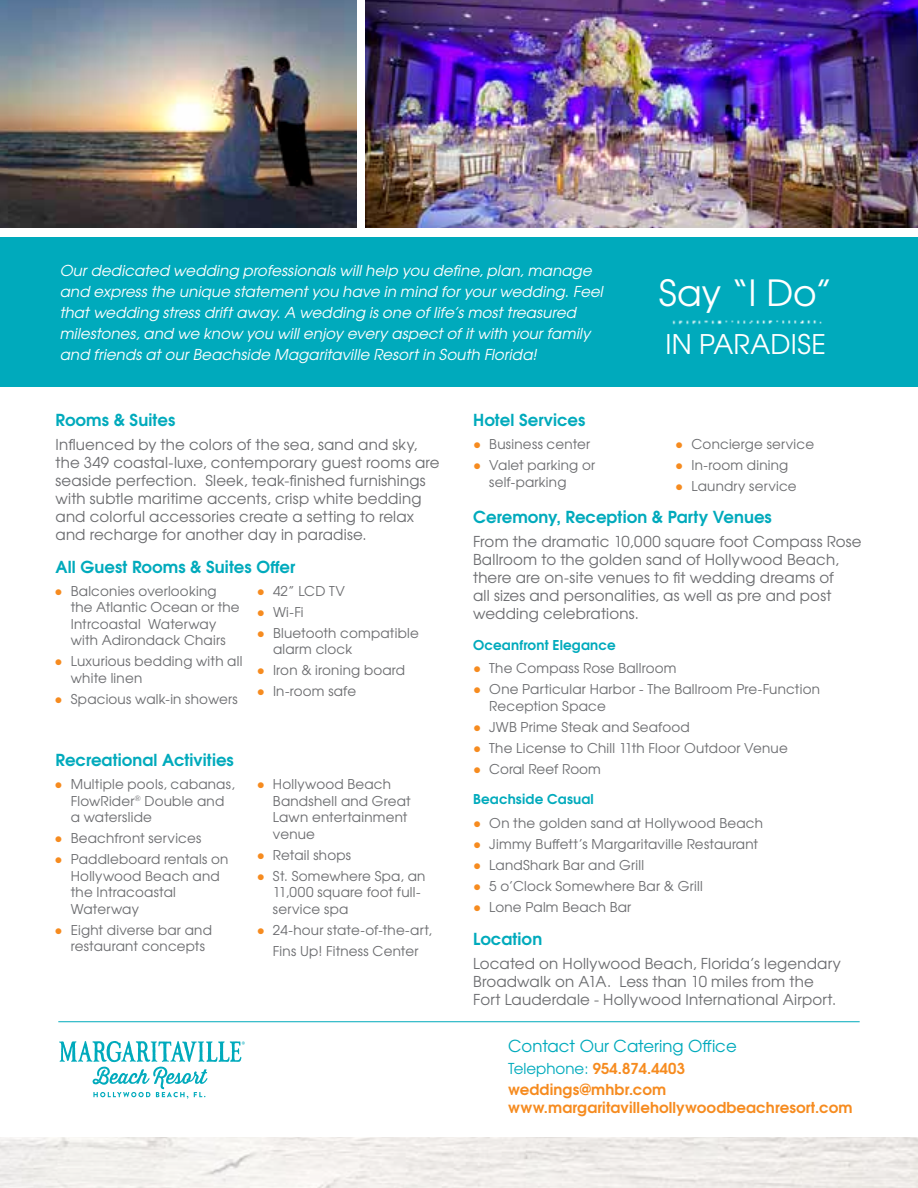
<style>
.page{position:relative;width:918px;height:1188px;background:#fff}
.page>*{position:absolute;margin:0;border:0;box-sizing:border-box;transform-origin:0 0}
.t1{font:36px "Te X Gyre Adventor";color:#fff}
.t2{font:27px "Te X Gyre Adventor";letter-spacing:.01em;color:#fff}
.t3{font:700 16.5px "Te X Gyre Adventor";letter-spacing:.005em;color:#00aabc}
.t4{font:16.5px "Te X Gyre Adventor";color:#00aabc}
.t5{font:15px/18px "Te X Gyre Adventor";letter-spacing:.01em;color:#6c6d70}
.t6{font:italic 15px/21px "Te X Gyre Adventor";letter-spacing:.005em;color:#fff}
.t7{font:700 15px/21.8px "Te X Gyre Adventor";letter-spacing:.01em;color:#f68b1f}
.t8{font:13.5px/16.5px "Te X Gyre Adventor";letter-spacing:.015em;color:#6c6d70}
.t9{font:700 13.5px "Te X Gyre Adventor";letter-spacing:.015em;color:#00aabc}
.s1{font-family:"Arial";color:#f68b1f}
.s2{font-weight:400;color:#00aabc}
</style>
<div class="page">
<div style="left:0;top:237px;width:918px;height:150px;background:#00aabc"></div>
<img style="left:672px;top:320px;width:149px;height:5px">
<svg style="left:59px;top:1041px;width:186px;height:58px"></svg>
<hr style="left:58px;top:1021px;width:802px;height:1px;background:#00aabc">
<img style="left:366px;top:0;width:552px;height:228px">
<img style="left:0;top:0;width:356px;height:228px">
<p class="t6" style="left:60px;top:259px;width:545px">Our dedicated wedding professionals will help you define, plan, manage and express the unique statement you have in mind for your wedding. Feel that wedding stress drift away. A wedding is one of life’s most treasured milestones, and we know you will enjoy every aspect of it with your family and friends at our Beachside Magaritaville Resort in South Florida!</p>
<h1 class="t1" style="left:659px;top:264px;width:175px">Say “I Do”</h1>
<h2 class="t2" style="left:666px;top:323px;width:162px">IN PARADISE</h2>
<p class="t3" style="left:56px;top:405px;width:121px">Rooms &amp; Suites</p>
<p class="t5" style="left:56px;top:434px;width:386px">Influenced by the colors of the sea, sand and sky, the 349 coastal-luxe, contemporary guest rooms are seaside perfection. Sleek, teak-finished furnishings with subtle maritime accents, crisp white bedding and colorful accessories create a setting to relax and recharge for another day in paradise.</p>
<p class="t3" style="left:56px;top:552px;width:242px">All Guest Rooms &amp; Suites Offer</p>
<p class="t8" style="left:71px;top:582px;width:170px;text-indent:-16px"><span class="s1">●</span> Balconies overlooking the Atlantic Ocean or the<br>Intrcoastal Waterway with Adirondack Chairs</p>
<p class="t8" style="left:71px;top:652px;width:173px;text-indent:-16px"><span class="s1">●</span> Luxurious bedding with all white linen</p>
<p class="t8" style="left:55px;top:690px;width:185px"><span class="s1">●</span> Spacious walk-in showers</p>
<p class="t8" style="left:257px;top:582px;width:90px"><span class="s1">●</span> 42” LCD TV</p>
<p class="t8" style="left:257px;top:603px;width:48px"><span class="s1">●</span> Wi-Fi</p>
<p class="t8" style="left:273px;top:624px;width:147px;text-indent:-16px"><span class="s1">●</span> Bluetooth compatible alarm clock</p>
<p class="t8" style="left:257px;top:661px;width:150px"><span class="s1">●</span> Iron &amp; ironing board</p>
<p class="t8" style="left:257px;top:682px;width:101px"><span class="s1">●</span> In-room safe</p>
<p class="t3" style="left:56px;top:746px;width:180px">Recreational Activities</p>
<p class="t8" style="left:71px;top:775px;width:165px;text-indent:-16px"><span class="s1">●</span> Multiple pools, cabanas,<br>FlowRider<sup>®</sup> Double and a waterslide</p>
<p class="t8" style="left:55px;top:829px;width:148px"><span class="s1">●</span> Beachfront services</p>
<p class="t8" style="left:71px;top:850px;width:159px;text-indent:-16px"><span class="s1">●</span> Paddleboard rentals on<br>Hollywood Beach and the Intracoastal<br>Waterway</p>
<p class="t8" style="left:71px;top:921px;width:143px;text-indent:-16px"><span class="s1">●</span> Eight diverse bar and restaurant concepts</p>
<p class="t8" style="left:273px;top:775px;width:139px;text-indent:-16px"><span class="s1">●</span> Hollywood Beach<br>Bandshell and Great<br>Lawn entertainment venue</p>
<p class="t8" style="left:257px;top:846px;width:96px"><span class="s1">●</span> Retail shops</p>
<p class="t8" style="left:273px;top:867px;width:154px;text-indent:-16px"><span class="s1">●</span> St. Somewhere Spa, an<br>11,000 square foot full&shy;service spa</p>
<p class="t8" style="left:257px;top:919px;width:177px;line-height:21px;text-align:center"><span class="s1">●</span> 24-hour state-of-the-art,<br>Fins Up! Fitness Center</p>
<p class="t3" style="left:473px;top:405px;width:114px">Hotel Services</p>
<p class="t8" style="left:473px;top:435px;width:119px"><span class="s1">●</span> Business center</p>
<p class="t8" style="left:489px;top:456px;width:107px;text-indent:-16px"><span class="s1">●</span> Valet parking or self-parking</p>
<p class="t8" style="left:675px;top:435px;width:140px"><span class="s1">●</span> Concierge service</p>
<p class="t8" style="left:675px;top:456px;width:115px"><span class="s1">●</span> In-room dining</p>
<p class="t8" style="left:675px;top:477px;width:123px"><span class="s1">●</span> Laundry service</p>
<p class="t3" style="left:473px;top:503px;width:300px">Ceremony, Reception &amp; Party Venues</p>
<p class="t5" style="left:473px;top:532px;width:390px">From the dramatic 10,000 square foot Compass Rose Ballroom to the golden sand of Hollywood Beach, there are on-site venues to fit wedding dreams of<br>all sizes and personalities, as well as pre and post wedding celebrations.</p>
<p class="t9" style="left:473px;top:633px;width:144px">Oceanfront Elegance</p>
<p class="t8" style="left:473px;top:659px;width:205px"><span class="s1">●</span> The Compass Rose Ballroom</p>
<p class="t8" style="left:489px;top:680px;width:332px;text-indent:-16px"><span class="s1">●</span> One Particular Harbor - The Ballroom Pre-Function<br>Reception Space</p>
<p class="t8" style="left:473px;top:718px;width:218px"><span class="s1">●</span> JWB Prime Steak and Seafood</p>
<p class="t8" style="left:473px;top:739px;width:316px"><span class="s1">●</span> The License to Chill 11th Floor Outdoor Venue</p>
<p class="t8" style="left:473px;top:760px;width:129px"><span class="s1">●</span> Coral Reef Room</p>
<p class="t9" style="left:473px;top:788px;width:122px">Beachside Casual</p>
<p class="t8" style="left:473px;top:814px;width:291px"><span class="s1">●</span> On the golden sand at Hollywood Beach</p>
<p class="t8" style="left:473px;top:835px;width:287px"><span class="s1">●</span> Jimmy Buffett’s Margaritaville Restaurant</p>
<p class="t8" style="left:473px;top:856px;width:173px"><span class="s1">●</span> LandShark Bar and Grill</p>
<p class="t8" style="left:473px;top:877px;width:231px"><span class="s1">●</span> 5 o’Clock Somewhere Bar &amp; Grill</p>
<p class="t8" style="left:473px;top:898px;width:160px"><span class="s1">●</span> Lone Palm Beach Bar</p>
<p class="t3" style="left:473px;top:924px;width:71px">Location</p>
<p class="t5" style="left:473px;top:953px;width:369px">Located on Hollywood Beach, Florida’s legendary<br>Broadwalk on A1A. Less than 10 miles from the<br>Fort Lauderdale - Hollywood International Airport.</p>
<p class="t4" style="left:508px;top:1033px;width:230px">Contact Our Catering Office</p>
<p class="t7" style="left:508px;top:1056px;width:178px"><span class="s2">Telephone:</span> 954.874.4403 weddings@mhbr.com</p>
<p class="t7" style="left:508px;top:1095px;width:346px">www.margaritavillehollywoodbeachresort.com</p>
</div>
